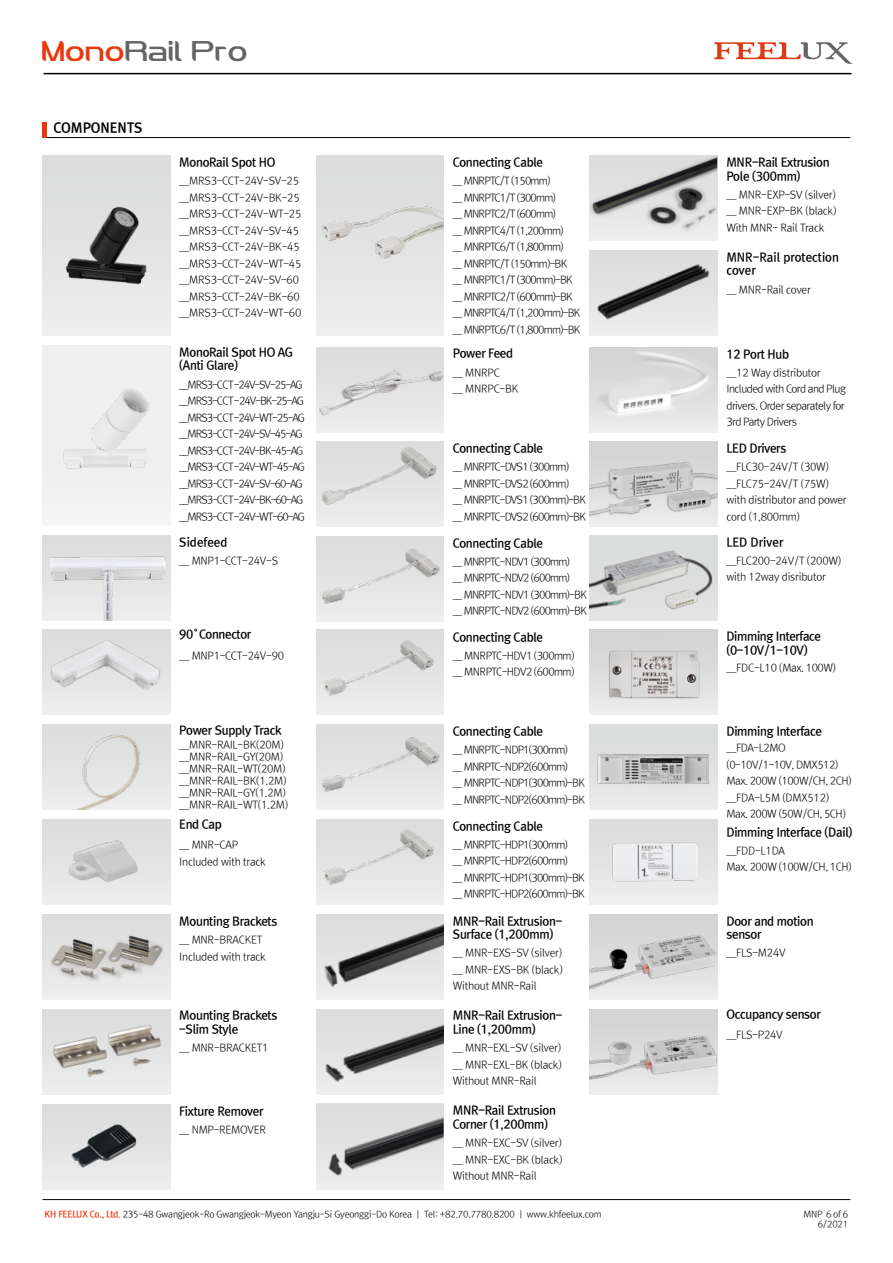
<style>
.page{position:relative;width:893px;height:1263px;background:#fff}
.page>*{position:absolute;margin:0;border:0;box-sizing:border-box;transform-origin:0 0}
.t1{font:30px "HH Feelux 1.0";color:#656464}
.t2{font:13.5px "Rix Go EB";color:#000}
.t3{font:12px/13.5px "Rix Go B";letter-spacing:-.025em;color:#000}
.t4{font:12px/13.5px "Rix Go B";color:#000}
.t5{font:10.5px/16.5px "Rix Go L";letter-spacing:-.025em;color:#000}
.t6{font:10.5px/16.5px "Rix Go L";letter-spacing:-.075em;color:#000}
.t7{font:10.5px/16.5px "Rix Go L";letter-spacing:-.05em;color:#000}
.t8{font:10.5px/16.5px "Rix Go L";letter-spacing:-.1em;color:#000}
.t9{font:9px/10.8px "Rix Go L";letter-spacing:-.025em;color:#000;text-align:right}
.s1{color:#e8380d}
.s2{font-family:"Rix Go B";color:#e8380d}
</style>
<div class="page">
<svg style="left:714px;top:42px;width:139px;height:22px"></svg>
<hr style="left:44px;top:73px;width:807px;height:1px;background:#000">
<hr style="left:43px;top:1199px;width:807px;height:1px;background:#000">
<hr style="left:43px;top:137px;width:807px;height:1px;background:#000">
<hr style="left:43px;top:122px;width:4px;height:16px;background:#e8380d">
<img style="left:43px;top:535px;width:127px;height:85px">
<div style="left:316px;top:156px;width:128px;height:180px;background:linear-gradient(to right,#e7e7e8,#e7e7e8)"></div>
<img style="left:316px;top:175px;width:128px;height:101px">
<img style="left:316px;top:347px;width:128px;height:84px">
<div style="left:316px;top:536px;width:128px;height:85px;background:#ececec"></div>
<img style="left:316px;top:536px;width:128px;height:69px">
<div style="left:316px;top:442px;width:128px;height:85px;background:#ebebec"></div>
<img style="left:316px;top:442px;width:128px;height:64px">
<div style="left:43px;top:630px;width:127px;height:85px;background:#ebebeb"></div>
<img style="left:43px;top:630px;width:127px;height:61px">
<div style="left:316px;top:724px;width:128px;height:85px;background:#ececec"></div>
<img style="left:316px;top:724px;width:128px;height:69px">
<img style="left:316px;top:630px;width:128px;height:85px">
<img style="left:316px;top:819px;width:128px;height:85px">
<div style="left:43px;top:725px;width:127px;height:85px;background:#ddddde"></div>
<img style="left:43px;top:734px;width:125px;height:76px">
<img style="left:43px;top:914px;width:127px;height:85px">
<img style="left:43px;top:1009px;width:127px;height:85px">
<img style="left:43px;top:819px;width:127px;height:85px">
<div style="left:43px;top:156px;width:127px;height:180px;background:#dddede"></div>
<img style="left:43px;top:206px;width:127px;height:130px">
<div style="left:43px;top:345px;width:127px;height:180px;background:#efefef"></div>
<img style="left:64px;top:389px;width:86px;height:80px">
<img style="left:43px;top:1104px;width:127px;height:85px">
<div style="left:590px;top:156px;width:127px;height:85px;background:#ededed"></div>
<img style="left:590px;top:156px;width:127px;height:75px">
<img style="left:590px;top:251px;width:127px;height:85px">
<img style="left:316px;top:1009px;width:128px;height:85px">
<img style="left:316px;top:1104px;width:128px;height:84px">
<img style="left:316px;top:914px;width:128px;height:85px">
<img style="left:590px;top:347px;width:127px;height:85px">
<div style="left:590px;top:442px;width:127px;height:85px;background:#d4d5d5"></div>
<img style="left:590px;top:462px;width:127px;height:65px">
<img style="left:590px;top:535px;width:127px;height:85px">
<div style="left:590px;top:1009px;width:127px;height:85px;background:#d4d5d5"></div>
<img style="left:590px;top:1035px;width:127px;height:59px">
<div style="left:590px;top:914px;width:127px;height:85px;background:#d4d4d5"></div>
<img style="left:590px;top:935px;width:127px;height:64px">
<div style="left:590px;top:630px;width:127px;height:85px;background:#eaebeb"></div>
<img style="left:590px;top:631px;width:127px;height:68px">
<img style="left:590px;top:820px;width:127px;height:85px">
<div style="left:590px;top:724px;width:127px;height:85px;background:linear-gradient(to right,#e2e2e2,#e2e2e2)"></div>
<img style="left:596px;top:754px;width:114px;height:30px">
<h1 class="t1" style="left:41px;top:36px;width:208px"><span class="s1">Mono</span>Rail Pro</h1>
<p class="t2" style="left:54px;top:120px;width:90px">COMPONENTS</p>
<p class="t3" style="left:179px;top:156px;width:98px">MonoRail Spot HO</p>
<p class="t5" style="left:179px;top:173px;width:124px">__MRS3-CCT-24V-SV-25 __MRS3-CCT-24V-BK-25 __MRS3-CCT-24V-WT-25 __MRS3-CCT-24V-SV-45 __MRS3-CCT-24V-BK-45 __MRS3-CCT-24V-WT-45 __MRS3-CCT-24V-SV-60 __MRS3-CCT-24V-BK-60 __MRS3-CCT-24V-WT-60</p>
<p class="t3" style="left:179px;top:345px;width:115px">MonoRail Spot HO AG (Anti Glare)</p>
<p class="t8" style="left:179px;top:376px;width:127px">__MRS3-CCT-24V-SV-25-AG __MRS3-CCT-24V-BK-25-AG __MRS3-CCT-24V-WT-25-AG __MRS3-CCT-24V-SV-45-AG __MRS3-CCT-24V-BK-45-AG __MRS3-CCT-24V-WT-45-AG __MRS3-CCT-24V-SV-60-AG __MRS3-CCT-24V-BK-60-AG __MRS3-CCT-24V-WT-60-AG</p>
<p class="t4" style="left:179px;top:535px;width:50px">Sidefeed</p>
<p class="t5" style="left:179px;top:552px;width:100px">__ MNP1-CCT-24V-S</p>
<p class="t3" style="left:179px;top:628px;width:73px">90°Connector</p>
<p class="t5" style="left:179px;top:647px;width:106px">__ MNP1-CCT-24V-90</p>
<p class="t3" style="left:179px;top:723px;width:104px">Power Supply Track</p>
<p class="t5" style="left:179px;top:739px;width:110px;line-height:12px">__MNR-RAIL-BK(20M) __MNR-RAIL-GY(20M) __MNR-RAIL-WT(20M) __MNR-RAIL-BK(1.2M) __MNR-RAIL-GY(1.2M) __MNR-RAIL-WT(1.2M)</p>
<p class="t3" style="left:179px;top:817px;width:44px">End Cap</p>
<p class="t5" style="left:179px;top:837px;width:88px">__ MNR-CAP<br>Included with track</p>
<p class="t3" style="left:179px;top:914px;width:100px">Mounting Brackets</p>
<p class="t5" style="left:179px;top:931px;width:88px">__ MNR-BRACKET<br>Included with track</p>
<p class="t3" style="left:179px;top:1009px;width:100px">Mounting Brackets -Slim Style</p>
<p class="t5" style="left:179px;top:1040px;width:91px">__ MNR-BRACKET1</p>
<p class="t3" style="left:179px;top:1104px;width:86px">Fixture Remover</p>
<p class="t5" style="left:179px;top:1121px;width:88px">__ NMP-REMOVER</p>
<p class="t3" style="left:453px;top:156px;width:92px">Connecting Cable</p>
<p class="t6" style="left:453px;top:173px;width:129px">__ MNRPTC/T (150mm)<br>__ MNRPTC1/T (300mm)<br>__ MNRPTC2/T (600mm)<br>__ MNRPTC4/T (1,200mm)<br>__ MNRPTC6/T (1,800mm)<br>__ MNRPTC/T (150mm)-BK<br>__ MNRPTC1/T (300mm)-BK __ MNRPTC2/T (600mm)-BK __ MNRPTC4/T (1,200mm)-BK __ MNRPTC6/T (1,800mm)-BK</p>
<p class="t3" style="left:453px;top:347px;width:62px">Power Feed</p>
<p class="t5" style="left:453px;top:364px;width:67px">__ MNRPC<br>__ MNRPC-BK</p>
<p class="t3" style="left:453px;top:442px;width:92px">Connecting Cable</p>
<p class="t6" style="left:453px;top:459px;width:135px">__ MNRPTC-DVS1 (300mm)<br>__ MNRPTC-DVS2 (600mm)<br>__ MNRPTC-DVS1 (300mm)-BK __ MNRPTC-DVS2 (600mm)-BK</p>
<p class="t3" style="left:453px;top:536px;width:92px">Connecting Cable</p>
<p class="t6" style="left:453px;top:553px;width:136px">__ MNRPTC-NDV1 (300mm)<br>__ MNRPTC-NDV2 (600mm)<br>__ MNRPTC-NDV1 (300mm)-BK __ MNRPTC-NDV2 (600mm)-BK</p>
<p class="t3" style="left:453px;top:630px;width:92px">Connecting Cable</p>
<p class="t7" style="left:453px;top:647px;width:123px">__ MNRPTC-HDV1 (300mm) __ MNRPTC-HDV2 (600mm)</p>
<p class="t3" style="left:453px;top:724px;width:92px">Connecting Cable</p>
<p class="t6" style="left:453px;top:742px;width:134px">__ MNRPTC-NDP1(300mm)<br>__ MNRPTC-NDP2(600mm)<br>__ MNRPTC-NDP1(300mm)-BK __ MNRPTC-NDP2(600mm)-BK</p>
<p class="t3" style="left:453px;top:819px;width:92px">Connecting Cable</p>
<p class="t6" style="left:453px;top:836px;width:134px">__ MNRPTC-HDP1(300mm)<br>__ MNRPTC-HDP2(600mm)<br>__ MNRPTC-HDP1(300mm)-BK __ MNRPTC-HDP2(600mm)-BK</p>
<p class="t3" style="left:453px;top:914px;width:111px">MNR-Rail Extrusion-<br>Surface (1,200mm)</p>
<p class="t7" style="left:453px;top:945px;width:111px;text-align:justify">__ MNR-EXS-SV (silver) __ MNR-EXS-BK (black)<br>Without MNR-Rail</p>
<p class="t3" style="left:453px;top:1009px;width:111px">MNR-Rail Extrusion-<br>Line (1,200mm)</p>
<p class="t7" style="left:453px;top:1040px;width:110px;text-align:justify">__ MNR-EXL-SV (silver) __ MNR-EXL-BK (black)<br>Without MNR-Rail</p>
<p class="t3" style="left:453px;top:1104px;width:105px">MNR-Rail Extrusion<br>Corner (1,200mm)</p>
<p class="t7" style="left:453px;top:1135px;width:111px;text-align:justify">__ MNR-EXC-SV (silver) __ MNR-EXC-BK (black)<br>Without MNR-Rail</p>
<p class="t3" style="left:726px;top:155px;width:105px">MNR-Rail Extrusion<br>Pole (300mm)</p>
<p class="t7" style="left:726px;top:186px;width:112px;text-align:justify">__ MNR-EXP-SV (silver) __ MNR-EXP-BK (black)<br>With MNR- Rail Track</p>
<p class="t4" style="left:726px;top:250px;width:114px">MNR-Rail protection cover</p>
<p class="t5" style="left:726px;top:281px;width:86px">__ MNR-Rail cover</p>
<p class="t3" style="left:726px;top:347px;width:64px">12 Port Hub</p>
<p class="t7" style="left:726px;top:364px;width:121px">__12 Way distributor<br>Included with Cord and Plug drivers. Order separately for<br>3rd Party Drivers</p>
<p class="t3" style="left:726px;top:442px;width:61px">LED Drivers</p>
<p class="t5" style="left:726px;top:459px;width:122px">__FLC30-24V/T (30W) __FLC75-24V/T (75W) with distributor and power cord (1,800mm)</p>
<p class="t4" style="left:726px;top:535px;width:58px">LED Driver</p>
<p class="t5" style="left:726px;top:552px;width:116px">__FLC200-24V/T (200W) with 12way disributor</p>
<p class="t3" style="left:726px;top:630px;width:96px">Dimming Interface (0-10V/1-10V)</p>
<p class="t7" style="left:726px;top:660px;width:111px">__FDC-L10 (Max. 100W)</p>
<p class="t3" style="left:726px;top:725px;width:97px">Dimming Interface</p>
<p class="t7" style="left:726px;top:739px;width:127px">__FDA-L2MO (0-10V/1-10V, DMX512)<br>Max. 200W (100W/CH, 2CH) __FDA-L5M (DMX512)<br>Max. 200W (50W/CH, 5CH)</p>
<p class="t3" style="left:726px;top:825px;width:128px">Dimming Interface (Dail)</p>
<p class="t7" style="left:726px;top:842px;width:127px">__FDD-L1DA<br>Max. 200W (100W/CH, 1CH)</p>
<p class="t3" style="left:726px;top:914px;width:89px">Door and motion sensor</p>
<p class="t7" style="left:726px;top:944px;width:61px">__FLS-M24V</p>
<p class="t3" style="left:726px;top:1007px;width:96px">Occupancy sensor</p>
<p class="t7" style="left:726px;top:1026px;width:58px">__FLS-P24V</p>
<p class="t9" style="left:45px;top:1208px;width:558px"><span class="s2">KH FEELUX Co., Ltd.</span> 235-48 Gwangjeok-Ro Gwangjeok-Myeon Yangju-Si Gyeonggi-Do Korea ㅣ Tel: +82.70.7780.8200 ㅣ www.khfeelux.com</p>
<p class="t9" style="left:826px;top:1208px;width:7px">6</p>
<p class="t9" style="left:803px;top:1208px;width:46px">MNP of 6<br>6/2021</p>
</div>
